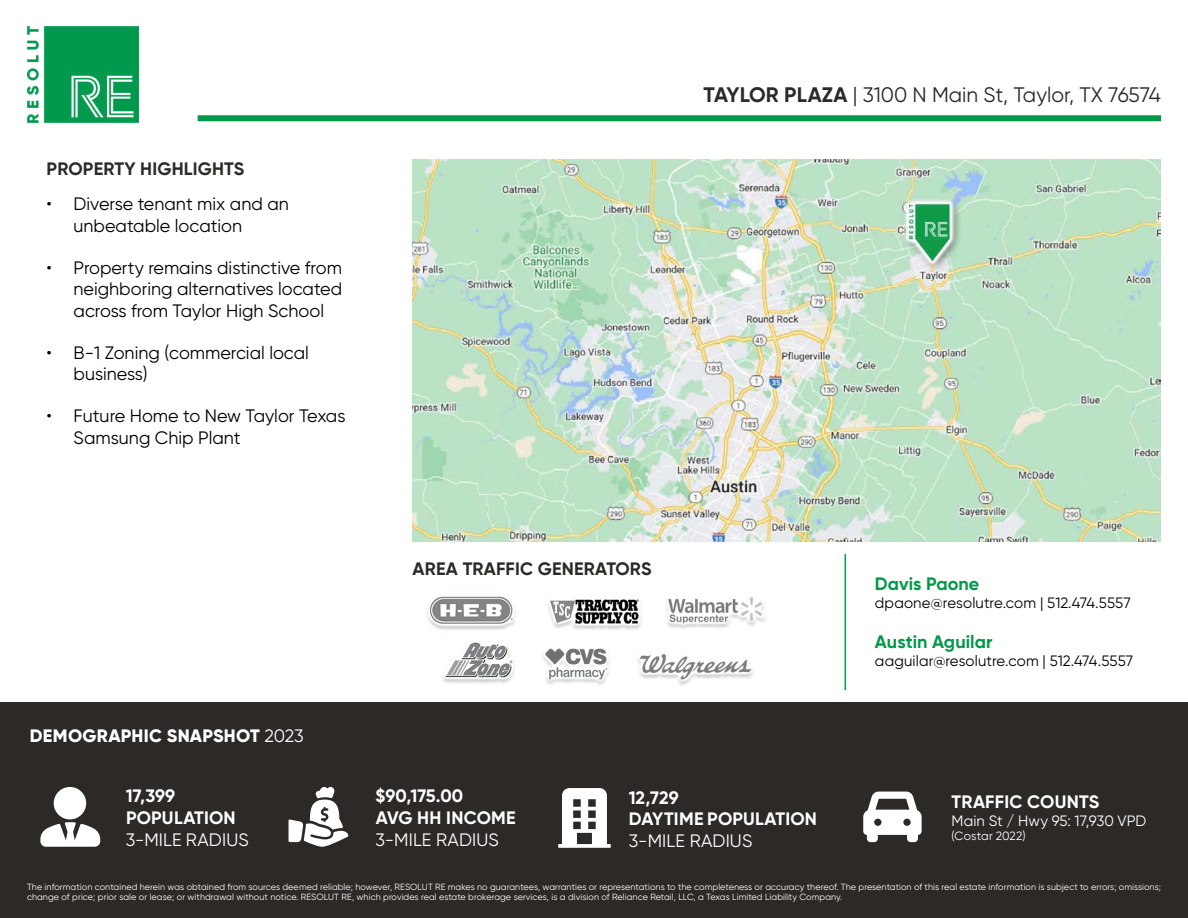
<style>
.page{position:relative;width:1188px;height:918px;background:#fff}
.page>*{position:absolute;margin:0;border:0;box-sizing:border-box;transform-origin:0 0}
.t1{font:21px "Gilroy";color:#2c2926}
.t2{font:18px/21.6px "Gilroy";color:#000}
.t3{font:700 18px/21.6px "Gilroy";letter-spacing:.01em;color:#fff}
.t4{font:700 18px "Gilroy";letter-spacing:.01em;color:#2c2926}
.t5{font:18px "Gilroy";letter-spacing:.01em;color:#fff}
.t6{font:800 18px "Gilroy";letter-spacing:.015em;color:#fff}
.t7{font:700 18px "Gilroy";color:#019a49}
.t8{font:15px "Gilroy";letter-spacing:.005em;color:#000}
.t9{font:15px "Gilroy";color:#fff}
.t10{font:12px "Gilroy";letter-spacing:.01em;color:#fff}
.t11{font:9px/10.5px "Gilroy";letter-spacing:.01em;color:#fff}
.s1{font-weight:700}
.s2{font-weight:400}
</style>
<div class="page">
<img style="left:413px;top:160px;width:748px;height:382px">
<img style="left:427px;top:596px;width:339px;height:90px">
<hr style="left:845px;top:554px;width:1px;height:136px;background:#019a49">
<div style="left:0;top:702px;width:1188px;height:216px;background:#2c2926"></div>
<img style="left:27px;top:27px;width:112px;height:95px">
<div style="left:198px;top:115px;width:963px;height:6px;background:#019a49"></div>
<div style="left:54px;top:787px;width:32px;height:32px;background:#fff;border-radius:50%"></div>
<svg style="left:40px;top:822px;width:60px;height:25px"></svg>
<svg style="left:289px;top:787px;width:59px;height:60px"></svg>
<svg style="left:863px;top:792px;width:59px;height:50px"></svg>
<svg style="left:558px;top:788px;width:53px;height:60px"></svg>
<h2 class="t4" style="left:47px;top:157px;width:199px">PROPERTY HIGHLIGHTS</h2>
<h2 class="t2" style="left:74px;top:193px;width:217px;text-indent:-27px">• Diverse tenant mix and an unbeatable location</h2>
<h2 class="t2" style="left:74px;top:256px;width:270px;text-align:justify;text-indent:-27px">• Property remains distinctive from neighboring alternatives located across from Taylor High School</h2>
<h2 class="t2" style="left:74px;top:341px;width:237px;text-indent:-27px">• B-1 Zoning (commercial local business)</h2>
<h2 class="t2" style="left:74px;top:405px;width:273px;text-indent:-27px">• Future Home to New Taylor Texas<br>Samsung Chip Plant</h2>
<h1 class="t1" style="left:704px;top:82px;width:459px"><span class="s1">TAYLOR PLAZA</span> | 3100 N Main St, Taylor, TX 76574</h1>
<h2 class="t6" style="left:30px;top:724px;width:275px">DEMOGRAPHIC SNAPSHOT <span class="s2">2023</span></h2>
<h2 class="t3" style="left:126px;top:785px;width:111px">17,399<br>POPULATION</h2>
<h2 class="t5" style="left:126px;top:828px;width:124px">3-MILE RADIUS</h2>
<h2 class="t4" style="left:413px;top:558px;width:240px">AREA TRAFFIC GENERATORS</h2>
<h2 class="t3" style="left:376px;top:785px;width:142px">$90,175.00<br>AVG HH INCOME</h2>
<h2 class="t5" style="left:376px;top:828px;width:125px">3-MILE RADIUS</h2>
<h2 class="t3" style="left:629px;top:786px;width:190px">12,729<br>DAYTIME POPULATION</h2>
<h2 class="t5" style="left:629px;top:829px;width:125px">3-MILE RADIUS</h2>
<h2 class="t7" style="left:875px;top:572px;width:106px">Davis Paone</h2>
<h3 class="t8" style="left:875px;top:594px;width:257px">dpaone@resolutre.com | 512.474.5557</h3>
<h2 class="t7" style="left:875px;top:630px;width:119px">Austin Aguilar</h2>
<h3 class="t8" style="left:875px;top:651px;width:260px">aaguilar@resolutre.com | 512.474.5557</h3>
<h2 class="t3" style="left:952px;top:791px;width:149px">TRAFFIC COUNTS</h2>
<h3 class="t9" style="left:952px;top:811px;width:196px">Main St / Hwy 95: 17,930 VPD</h3>
<h3 class="t10" style="left:952px;top:829px;width:76px">(Costar 2022)</h3>
<p class="t11" style="left:27px;top:881px;width:1136px">The information contained herein was obtained from sources deemed reliable; however, RESOLUT RE makes no guarantees, warranties or representations to the completeness or accuracy thereof. The presentation of this real estate information is subject to errors; omissions; change of price; prior sale or lease; or withdrawal without notice. RESOLUT RE, which provides real estate brokerage services, is a division of Reliance Retail, LLC, a Texas Limited Liability Company.</p>
</div>
